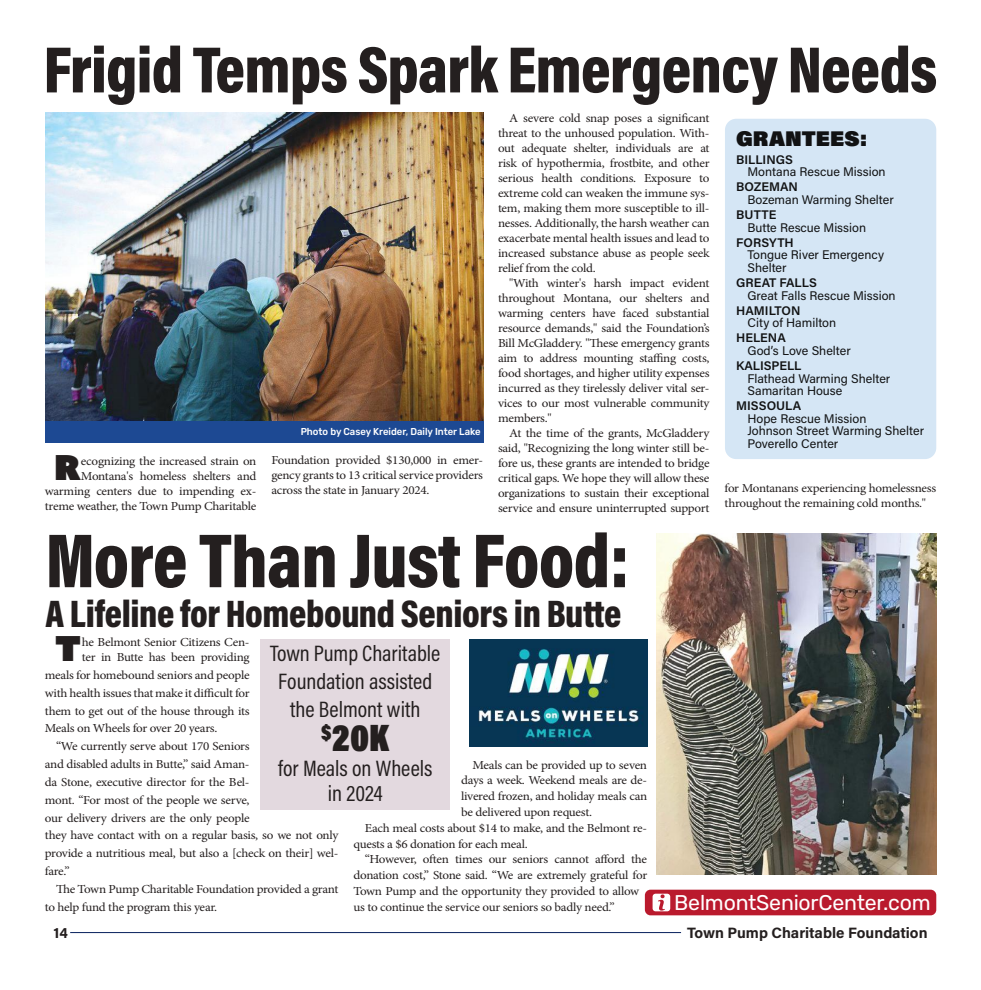
<style>
.page{position:relative;width:981px;height:990px;background:#fff}
.page>*{position:absolute;margin:0;border:0;box-sizing:border-box;transform-origin:0 0}
.t1{font:900 77.5px "Acumin Pro Cond";letter-spacing:-.01em;color:#241f1f}
.t2{font:900 66.25px "Acumin Pro Cond";letter-spacing:-.01em;color:#241f1f}
.t3{font:900 38.75px "Acumin Pro Cond";letter-spacing:-.01em;color:#241f1f}
.t4{font:900 38.75px "Acumin Pro Cond";color:#241f1f}
.t5{font:34.5px "Azo Sans Uber";color:#241f1f}
.t6{font:22.5px/28px "Acumin Pro Cond";color:#241f1f;text-align:center}
.t7{font:21.25px "Rubik";letter-spacing:-.01em;color:#fff}
.t8{font:900 21.25px "Acumin Pro";color:#111213}
.t9{font:700 15px "Acumin Pro";color:#241f1f}
.t10{font:12.5px/12.5px "Acumin Pro";color:#111213}
.t11{font:600 12.5px "Acumin Pro";color:#111213}
.t12{font:12.25px/15px "Minion Pro";letter-spacing:-.025em;color:#241f1f;text-align:justify;scale:1.07 1}
.t13{font:500 10px "Rubik";color:#fff;scale:.95 1}
.s1{font-size:74.38px}
</style>
<div class="page">
<hr style="left:70px;top:932px;width:610px;height:1px;background:#06205c">
<img style="left:45px;top:112px;width:438px;height:310px">
<div style="left:45px;top:422px;width:438px;height:21px;background:#1d4993"></div>
<img style="left:656px;top:533px;width:279px;height:341px">
<div style="left:644px;top:890px;width:291px;height:25px;background:#ba1a2d;border-radius:6px"></div>
<svg style="left:652px;top:894px;width:18px;height:17px"></svg>
<img style="left:469px;top:639px;width:178px;height:107px">
<div style="left:261px;top:640px;width:188px;height:170px;background:#e3d9df"></div>
<div style="left:724px;top:119px;width:211px;height:340px;background:#d5e6f5;border-radius:11px"></div>
<h2 class="t2" style="left:44px;top:26px;width:894px">Frigid Temps Spark Emergency Needs</h2>
<h3 class="t8" style="left:735px;top:123px;width:133px">GRANTEES:</h3>
<p class="t11" style="left:735px;top:151px;width:58px">BILLINGS</p>
<p class="t10" style="left:747px;top:165px;width:140px">Montana Rescue Mission</p>
<p class="t11" style="left:735px;top:178px;width:63px">BOZEMAN</p>
<p class="t10" style="left:747px;top:193px;width:148px">Bozeman Warming Shelter</p>
<p class="t11" style="left:735px;top:206px;width:42px">BUTTE</p>
<p class="t10" style="left:747px;top:221px;width:120px">Butte Rescue Mission</p>
<p class="t11" style="left:735px;top:234px;width:59px">FORSYTH</p>
<p class="t10" style="left:747px;top:248px;width:138px">Tongue River Emergency<br>Shelter</p>
<p class="t11" style="left:735px;top:274px;width:82px">GREAT FALLS</p>
<p class="t10" style="left:747px;top:288px;width:149px">Great Falls Rescue Mission</p>
<p class="t11" style="left:735px;top:302px;width:66px">HAMILTON</p>
<p class="t10" style="left:747px;top:316px;width:90px">City of Hamilton</p>
<p class="t11" style="left:735px;top:329px;width:51px">HELENA</p>
<p class="t10" style="left:747px;top:344px;width:105px">God’s Love Shelter</p>
<p class="t11" style="left:735px;top:357px;width:67px">KALISPELL</p>
<p class="t10" style="left:747px;top:372px;width:144px">Flathead Warming Shelter<br>Samaritan House</p>
<p class="t11" style="left:735px;top:397px;width:67px">MISSOULA</p>
<p class="t10" style="left:747px;top:412px;width:178px">Hope Rescue Mission<br>Johnson Street Warming Shelter<br>Poverello Center</p>
<p class="t12" style="left:498px;top:111px;width:199px;text-indent:11px">A severe cold snap poses a significant threat to the unhoused population. With&shy;out adequate shelter, individuals are at risk of hypothermia, frostbite, and other serious health conditions. Exposure to extreme cold can weaken the immune sys&shy;tem, making them more susceptible to ill&shy;nesses. Additionally, the harsh weather can exacerbate mental health issues and lead to increased substance abuse as people seek relief from the cold.</p>
<p class="t12" style="left:498px;top:276px;width:199px;text-indent:11px">"With winter's harsh impact evident throughout Montana, our shelters and warming centers have faced substantial resource demands," said the Foundation’s Bill McGladdery. "These emergency grants aim to address mounting staffing costs, food shortages, and higher utility expenses incurred as they tirelessly deliver vital ser&shy;vices to our most vulnerable community members."</p>
<p class="t12" style="left:498px;top:426px;width:199px;text-indent:11px">At the time of the grants, McGladdery said, "Recognizing the long winter still be&shy;fore us, these grants are intended to bridge critical gaps. We hope they will allow these organizations to sustain their exceptional service and ensure uninterrupted support</p>
<p class="t13" style="left:300px;top:426px;width:191px">Photo by Casey Kreider, Daily Inter Lake</p>
<h3 class="t5" style="left:55px;top:444px;width:27px">R</h3>
<p class="t12" style="left:45px;top:454px;width:199px;text-align:right">ecognizing the increased strain on Montana's homeless shelters and warming centers due to impending ex&shy;treme weather, the Town Pump Charitable</p>
<p class="t12" style="left:271px;top:453px;width:199px">Foundation provided $130,000 in emer&shy;gency grants to 13 critical service providers across the state in January 2024.</p>
<p class="t12" style="left:724px;top:480px;width:199px">for Montanans experiencing homelessness throughout the remaining cold months."</p>
<h1 class="t1" style="left:45px;top:510px;width:585px">More T<span class="s1">h</span>an Just Food:</h1>
<h3 class="t3" style="left:45px;top:589px;width:577px">A Lifeline for Homebound Seniors in Butte</h3>
<h3 class="t5" style="left:55px;top:626px;width:28px">T</h3>
<p class="t12" style="left:82px;top:635px;width:158px">he Belmont Senior Citizens Cen&shy;ter in Butte has been providing</p>
<p class="t12" style="left:45px;top:666px;width:193px;line-height:17.9px">meals for homebound seniors and people with health issues that make it difficult for them to get out of the house through its Meals on Wheels for over 20 years.</p>
<p class="t12" style="left:45px;top:737px;width:276px;line-height:17.9px;text-align:left;text-indent:11px">“We currently serve about 170 Seniors<br>and disabled adults in Butte,” said Aman-<br>da Stone, executive director for the Bel-<br>mont. “For most of the people we serve,<br>our delivery drivers are the only people<br>they have contact with on a regular basis, so we not only provide a nutritious meal, but also a [check on their] wel&shy;fare.”</p>
<p class="t12" style="left:45px;top:880px;width:276px;line-height:17.9px;text-indent:11px">The Town Pump Charitable Foundation provided a grant to help fund the program this year.</p>
<h3 class="t6" style="left:270px;top:639px;width:171px">Town Pump Charitable<br>Foundation assisted the Belmont with</h3>
<h3 class="t4" style="left:321px;top:713px;width:70px"><sup>$</sup>20K</h3>
<h3 class="t6" style="left:278px;top:755px;width:156px;line-height:25px">for Meals on Wheels in 2024</h3>
<p class="t12" style="left:472px;top:757px;width:165px">Meals can be provided up to seven</p>
<p class="t12" style="left:461px;top:773px;width:175px">days a week. Weekend meals are de-</p>
<p class="t12" style="left:461px;top:789px;width:175px">livered frozen, and holiday meals can</p>
<p class="t12" style="left:461px;top:805px;width:124px">be delivered upon request.</p>
<p class="t12" style="left:364px;top:820px;width:265px">Each meal costs about $14 to make, and the Belmont re-</p>
<p class="t12" style="left:353px;top:836px;width:164px">quests a $6 donation for each meal.</p>
<p class="t12" style="left:364px;top:852px;width:265px">“However, often times our seniors cannot afford the</p>
<p class="t12" style="left:353px;top:868px;width:276px">donation cost,” Stone said. “We are extremely grateful for</p>
<p class="t12" style="left:353px;top:884px;width:268px">Town Pump and the opportunity they provided to allow</p>
<p class="t12" style="left:353px;top:899px;width:245px">us to continue the service our seniors so badly need.”</p>
<h3 class="t7" style="left:674px;top:891px;width:258px">BelmontSeniorCenter.com</h3>
<p class="t9" style="left:53px;top:922px;width:16px">14</p>
<p class="t9" style="left:686px;top:922px;width:242px">Town Pump Charitable Foundation</p>
</div>
